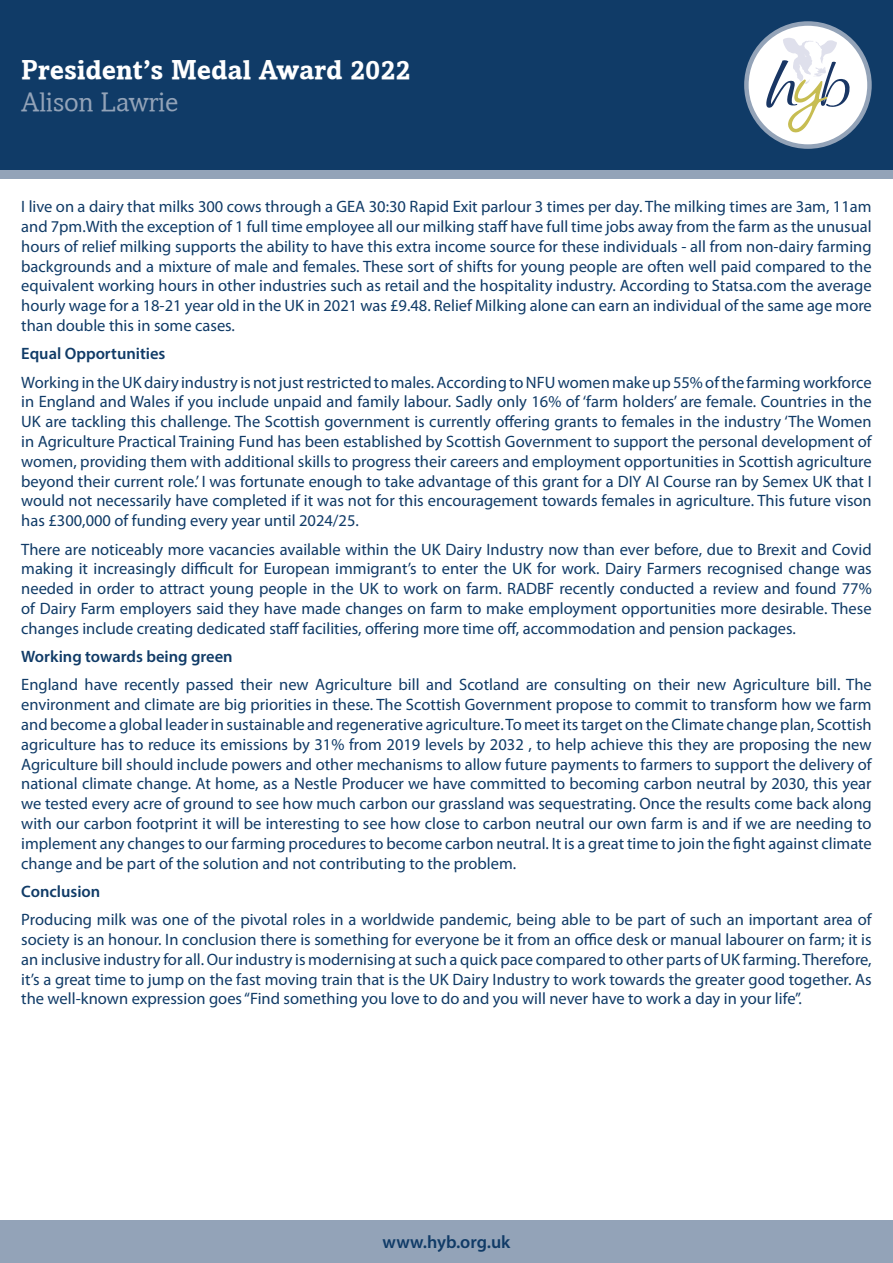
<style>
.page{position:relative;width:893px;height:1263px;background:#fff}
.page>*{position:absolute;margin:0;border:0;box-sizing:border-box;transform-origin:0 0}
.t1{font:700 27px "Amasis";color:#fff}
.t2{font:27px "Amasis";color:#93a3b8}
.t3{font:600 18px "Myriad Pro";color:#103b67}
.t4{font:16.5px/19.8px "Myriad Pro";color:#103b67;text-align:justify}
.t5{font:600 16.5px "Myriad Pro";color:#103b67}
</style>
<div class="page">
<div style="left:0;top:0;width:893px;height:170px;background:#103b67"></div>
<svg style="left:746px;top:24px;width:123px;height:123px;fill:#fff"></svg>
<div style="left:744px;top:21px;width:128px;height:128px;border:4px solid #93a3b8;border-radius:50%"></div>
<svg style="left:766px;top:38px;width:84px;height:94px"></svg>
<div style="left:0;top:170px;width:893px;height:9px;background:#93a3b8"></div>
<div style="left:0;top:1220px;width:893px;height:43px;background:#93a3b8"></div>
<h1 class="t1" style="left:21px;top:53px;width:391px">President’s Medal Award 2022</h1>
<h1 class="t2" style="left:21px;top:86px;width:159px">Alison Lawrie</h1>
<p class="t4" style="left:21px;top:197px;width:852px">I live on a dairy that milks 300 cows through a GEA 30:30 Rapid Exit parlour 3 times per day. The milking times are 3am, 11am and 7pm.With the exception of 1 full time employee all our milking staff have full time jobs away from the farm as the unusual hours of relief milking supports the ability to have this extra income source for these individuals - all from non-dairy farming backgrounds and a mixture of male and females. These sort of shifts for young people are often well paid compared to the equivalent working hours in other industries such as retail and the hospitality industry. According to Statsa.com the average hourly wage for a 18-21 year old in the UK in 2021 was £9.48. Relief Milking alone can earn an individual of the same age more than double this in some cases.</p>
<p class="t5" style="left:21px;top:343px;width:146px">Equal Opportunities</p>
<p class="t4" style="left:21px;top:372px;width:852px">Working in the UK dairy industry is not just restricted to males. According to NFU women make up 55% of the farming workforce in England and Wales if you include unpaid and family labour. Sadly only 16% of ‘farm holders’ are female. Countries in the UK are tackling this challenge. The Scottish government is currently offering grants to females in the industry ‘The Women in Agriculture Practical Training Fund has been established by Scottish Government to support the personal development of women, providing them with additional skills to progress their careers and employment opportunities in Scottish agriculture beyond their current role.’ I was fortunate enough to take advantage of this grant for a DIY AI Course ran by Semex UK that I would not necessarily have completed if it was not for this encouragement towards females in agriculture. This future vison has £300,000 of funding every year until 2024/25.</p>
<p class="t4" style="left:21px;top:539px;width:852px">There are noticeably more vacancies available within the UK Dairy Industry now than ever before, due to Brexit and Covid making it increasingly difficult for European immigrant’s to enter the UK for work. Dairy Farmers recognised change was needed in order to attract young people in the UK to work on farm. RADBF recently conducted a review and found 77% of Dairy Farm employers said they have made changes on farm to make employment opportunities more desirable. These changes include creating dedicated staff facilities, offering more time off, accommodation and pension packages.</p>
<p class="t5" style="left:21px;top:646px;width:213px">Working towards being green</p>
<p class="t4" style="left:21px;top:675px;width:852px">England have recently passed their new Agriculture bill and Scotland are consulting on their new Agriculture bill. The environment and climate are big priorities in these. The Scottish Government propose to commit to transform how we farm and become a global leader in sustainable and regenerative agriculture. To meet its target on the Climate change plan, Scottish agriculture has to reduce its emissions by 31% from 2019 levels by 2032 , to help achieve this they are proposing the new Agriculture bill should include powers and other mechanisms to allow future payments to farmers to support the delivery of national climate change. At home, as a Nestle Producer we have committed to becoming carbon neutral by 2030, this year we tested every acre of ground to see how much carbon our grassland was sequestrating. Once the results come back along with our carbon footprint it will be interesting to see how close to carbon neutral our own farm is and if we are needing to implement any changes to our farming procedures to become carbon neutral. It is a great time to join the fight against climate change and be part of the solution and not contributing to the problem.</p>
<p class="t5" style="left:21px;top:881px;width:81px">Conclusion</p>
<p class="t4" style="left:21px;top:909px;width:852px">Producing milk was one of the pivotal roles in a worldwide pandemic, being able to be part of such an important area of society is an honour. In conclusion there is something for everyone be it from an office desk or manual labourer on farm; it is an inclusive industry for all. Our industry is modernising at such a quick pace compared to other parts of UK farming. Therefore, it’s a great time to jump on the fast moving train that is the UK Dairy Industry to work towards the greater good together. As the well-known expression goes “Find something you love to do and you will never have to work a day in your life”.</p>
<p class="t3" style="left:383px;top:1231px;width:129px">www.hyb.org.uk</p>
</div>
